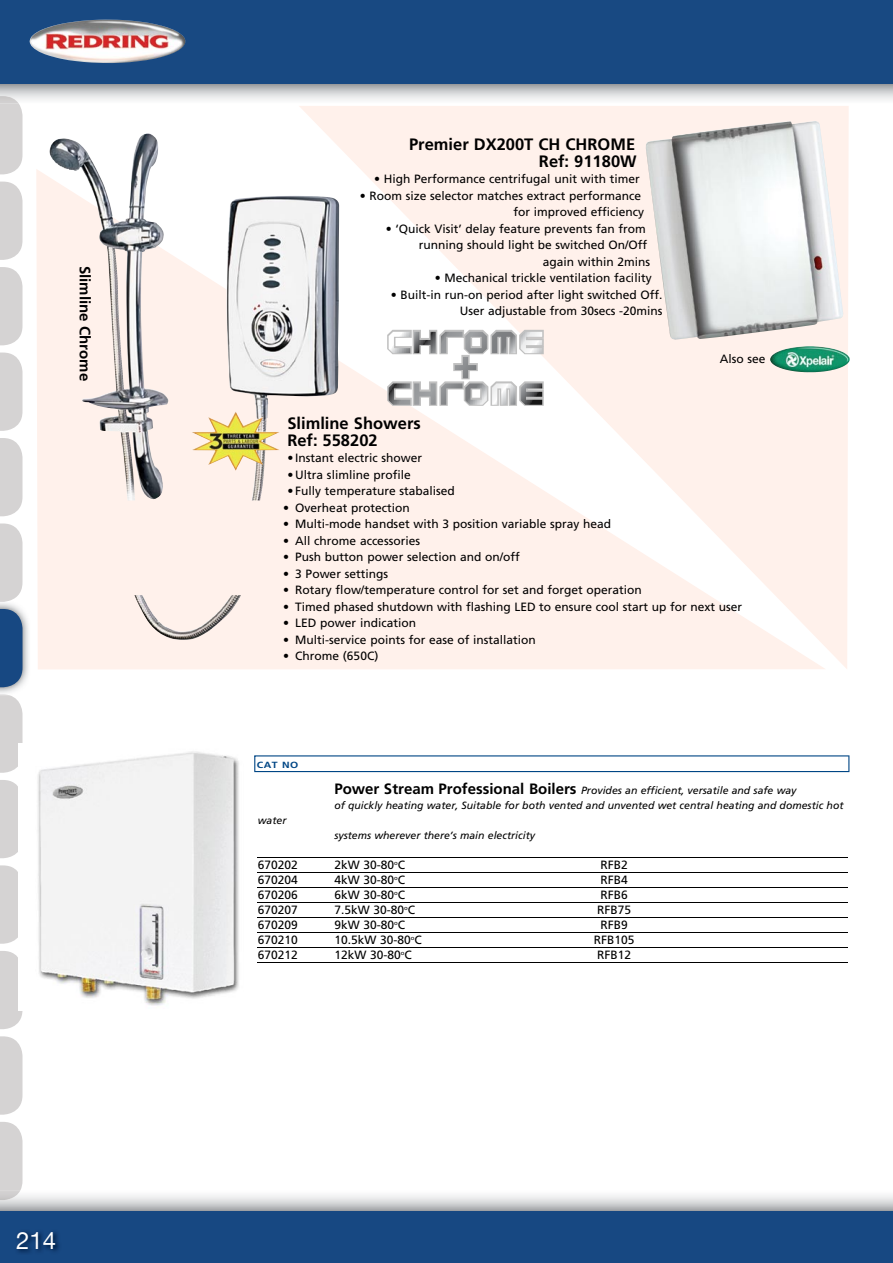
<style>
.page{position:relative;width:893px;height:1263px;background:#fff}
.page>*{position:absolute;margin:0;border:0;box-sizing:border-box;transform-origin:0 0}
.t1{font:24px "Helvetica Neue";color:#fff}
.t2{font:700 16.5px/16.5px "Frutiger";color:#000;text-align:right}
.t3{font:700 15px "Frutiger";color:#000}
.t4{font:12px/16.5px "Frutiger";color:#000;text-align:right}
.t5{font:italic 10.5px/15px "Frutiger";color:#000}
.t6{font:700 8.85px "Frutiger";color:#004685;scale:1.18 1}
.s1{font-weight:700;font-style:normal;font-size:15px}
</style>
<div class="page">
<div style="left:0;top:1211px;width:893px;height:52px;background:#174882"></div>
<div style="left:0;top:0;width:893px;height:84px;background:#184982"></div>
<svg style="left:0;top:780px;width:18px;height:78px"></svg>
<svg style="left:0;top:1122px;width:23px;height:68px;background:#d8d6d6"></svg>
<img style="left:0;top:1190px;width:20px;height:10px">
<svg style="left:0;top:951px;width:23px;height:78px;background:#d9d7d7"></svg>
<svg style="left:0;top:865px;width:18px;height:79px"></svg>
<svg style="left:0;top:1036px;width:23px;height:79px;background:#d9d8d8"></svg>
<svg style="left:0;top:103px;width:23px;height:71px;background:#d8d6d6"></svg>
<img style="left:0;top:96px;width:19px;height:7px">
<svg style="left:0;top:438px;width:23px;height:78px;background:#d9d7d7"></svg>
<svg style="left:0;top:267px;width:23px;height:78px;background:#d9d7d7"></svg>
<img style="left:0;top:603px;width:29px;height:90px">
<svg style="left:0;top:609px;width:23px;height:78px;background:#29558a"></svg>
<svg style="left:0;top:182px;width:23px;height:78px;background:#d9d7d7"></svg>
<svg style="left:0;top:523px;width:23px;height:79px;background:#d9d8d8"></svg>
<svg style="left:0;top:353px;width:23px;height:78px;background:#d9d7d7"></svg>
<svg style="left:0;top:694px;width:23px;height:79px;background:#d9d7d7"></svg>
<img style="left:17px;top:1231px;width:42px;height:22px">
<img style="left:30px;top:20px;width:155px;height:43px">
<svg style="left:36px;top:169px;width:263px;height:500px;fill:#fff1eb"></svg>
<svg style="left:299px;top:106px;width:550px;height:563px;fill:#fff1eb"></svg>
<img style="left:49px;top:134px;width:118px;height:366px">
<img style="left:191px;top:411px;width:89px;height:60px">
<img style="left:644px;top:121px;width:200px;height:219px">
<img style="left:134px;top:595px;width:107px;height:45px">
<img style="left:770px;top:346px;width:80px;height:26px">
<svg style="left:387px;top:330px;width:157px;height:76px"></svg>
<hr style="left:258px;top:857px;width:590px;height:1px;background:#000">
<hr style="left:258px;top:872px;width:590px;height:1px;background:#000">
<hr style="left:258px;top:887px;width:590px;height:1px;background:#000">
<hr style="left:258px;top:902px;width:590px;height:1px;background:#000">
<hr style="left:258px;top:917px;width:590px;height:1px;background:#000">
<hr style="left:258px;top:932px;width:590px;height:1px;background:#000">
<hr style="left:258px;top:947px;width:590px;height:1px;background:#000">
<hr style="left:258px;top:962px;width:590px;height:1px;background:#000">
<svg style="left:254px;top:755px;width:595px;height:17px"></svg>
<img style="left:19px;top:744px;width:220px;height:266px">
<p class="t3" style="left:94px;top:266px;width:117px;rotate:90deg">Slimline Chrome</p>
<h1 class="t1" style="left:16px;top:1226px;width:42px">214</h1>
<h2 class="t2" style="left:409px;top:136px;width:229px">Premier DX200T CH CHROME<br>Ref: 91180W</h2>
<p class="t4" style="left:374px;top:171px;width:267px">• High Performance centrifugal unit with timer</p>
<p class="t4" style="left:360px;top:187px;width:286px">• Room size selector matches extract performance for improved efficiency</p>
<p class="t4" style="left:386px;top:220px;width:261px">• ‘Quick Visit’ delay feature prevents fan from</p>
<p class="t4" style="left:419px;top:237px;width:230px">running should light be switched On/Off</p>
<p class="t4" style="left:543px;top:253px;width:109px">again within 2mins</p>
<p class="t4" style="left:435px;top:270px;width:218px">• Mechanical trickle ventilation facility</p>
<p class="t4" style="left:391px;top:286px;width:273px">• Built-in run-on period after light switched Off.<br>User adjustable from 30secs -20mins</p>
<p class="t4" style="left:720px;top:351px;width:47px">Also see</p>
<h2 class="t2" style="left:287px;top:415px;width:135px;text-align:left">Slimline Showers<br>Ref: 558202</h2>
<p class="t4" style="left:287px;top:450px;width:136px">• Instant electric shower</p>
<p class="t4" style="left:287px;top:466px;width:125px">• Ultra slimline profile</p>
<p class="t4" style="left:287px;top:483px;width:169px">• Fully temperature stabalised</p>
<p class="t4" style="left:283px;top:499px;width:128px">• Overheat protection</p>
<p class="t4" style="left:283px;top:516px;width:329px">• Multi-mode handset with 3 position variable spray head</p>
<p class="t4" style="left:283px;top:532px;width:138px">• All chrome accessories</p>
<p class="t4" style="left:283px;top:549px;width:238px">• Push button power selection and on/off</p>
<p class="t4" style="left:283px;top:565px;width:106px">• 3 Power settings</p>
<p class="t4" style="left:283px;top:582px;width:360px">• Rotary flow/temperature control for set and forget operation</p>
<p class="t4" style="left:283px;top:598px;width:460px">• Timed phased shutdown with flashing LED to ensure cool start up for next user</p>
<p class="t4" style="left:283px;top:615px;width:134px">• LED power indication</p>
<p class="t4" style="left:283px;top:631px;width:254px">• Multi-service points for ease of installation</p>
<p class="t4" style="left:283px;top:648px;width:97px">• Chrome (650C)</p>
<p class="t6" style="left:257px;top:759px;width:37px">CAT NO</p>
<p class="t5" style="left:258px;top:813px;width:30px">water</p>
<p class="t5" style="left:334px;top:783px;width:511px"><span class="s1">Power Stream Professional Boilers</span> Provides an efficient, versatile and safe way<br>of quickly heating water, Suitable for both vented and unvented wet central heating and domestic hot</p>
<p class="t5" style="left:334px;top:828px;width:202px">systems wherever there’s main electricity</p>
<p class="t4" style="left:258px;top:857px;width:42px">670202</p>
<p class="t4" style="left:334px;top:857px;width:72px">2kW 30-80<sup>o</sup>C</p>
<p class="t4" style="left:600px;top:857px;width:29px">RFB2</p>
<p class="t4" style="left:258px;top:872px;width:42px">670204</p>
<p class="t4" style="left:334px;top:872px;width:72px">4kW 30-80<sup>o</sup>C</p>
<p class="t4" style="left:600px;top:872px;width:29px">RFB4</p>
<p class="t4" style="left:258px;top:887px;width:42px">670206</p>
<p class="t4" style="left:334px;top:887px;width:72px">6kW 30-80<sup>o</sup>C</p>
<p class="t4" style="left:600px;top:887px;width:29px">RFB6</p>
<p class="t4" style="left:258px;top:902px;width:42px">670207</p>
<p class="t4" style="left:334px;top:902px;width:82px">7.5kW 30-80<sup>o</sup>C</p>
<p class="t4" style="left:597px;top:902px;width:36px">RFB75</p>
<p class="t4" style="left:258px;top:917px;width:42px">670209</p>
<p class="t4" style="left:334px;top:917px;width:72px">9kW 30-80<sup>o</sup>C</p>
<p class="t4" style="left:600px;top:917px;width:29px">RFB9</p>
<p class="t4" style="left:258px;top:932px;width:42px">670210</p>
<p class="t4" style="left:334px;top:932px;width:89px">10.5kW 30-80<sup>o</sup>C</p>
<p class="t4" style="left:594px;top:932px;width:42px">RFB105</p>
<p class="t4" style="left:258px;top:947px;width:42px">670212</p>
<p class="t4" style="left:334px;top:947px;width:79px">12kW 30-80<sup>o</sup>C</p>
<p class="t4" style="left:597px;top:947px;width:36px">RFB12</p>
</div>
